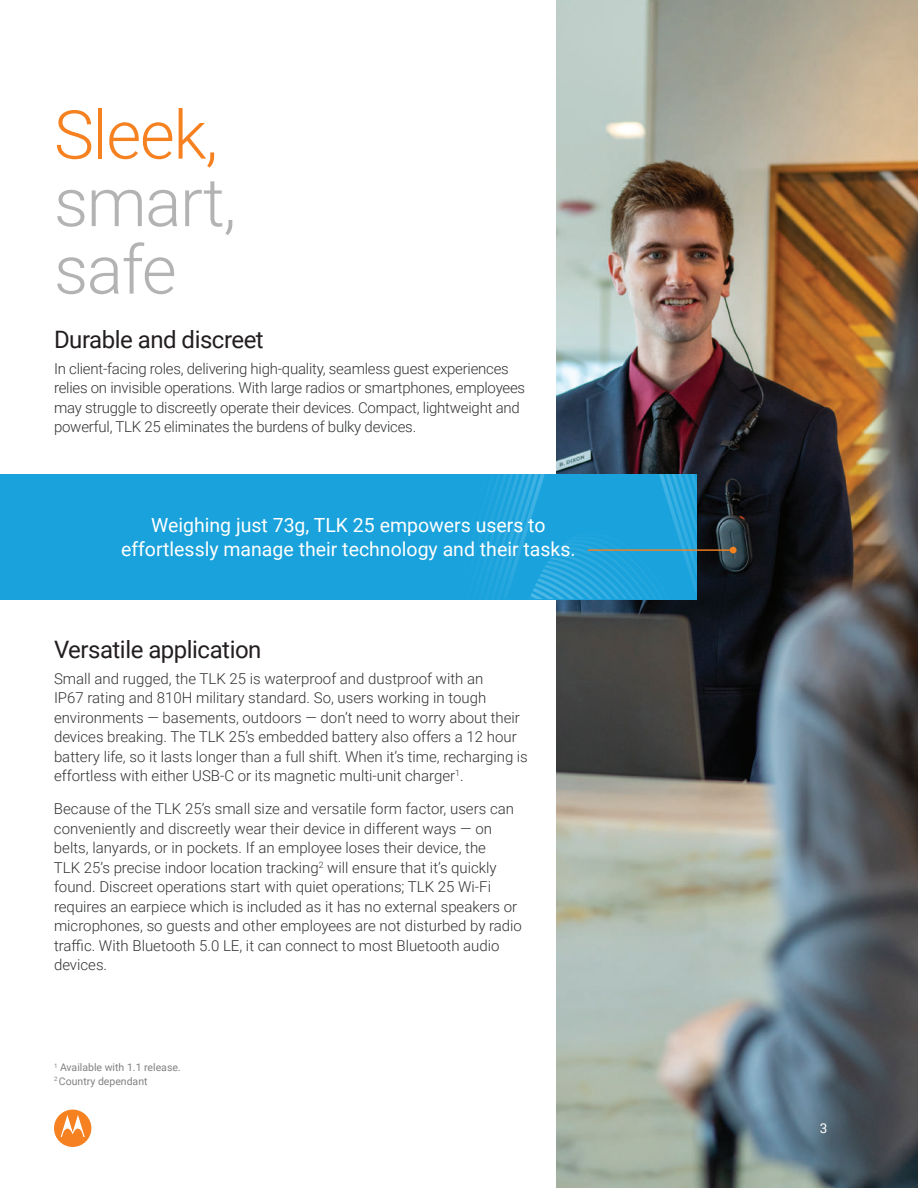
<style>
.page{position:relative;width:918px;height:1188px;background:#fff}
.page>*{position:absolute;margin:0;border:0;box-sizing:border-box;transform-origin:0 0}
.t1{font:300 67.5px/67.5px "Roboto";letter-spacing:-.02em;color:#b3b3b3}
.t2{font:300 67.5px "Roboto";letter-spacing:-.02em;color:#f58120}
.t3{font:24px "Roboto";letter-spacing:-.02em;color:#231f20}
.t4{font:19.5px/24px "Roboto";color:#fff;text-align:center}
.t5{font:300 15px/19.5px "Roboto";color:#323333}
.t6{font:13.5px "Roboto";color:#fff}
.t7{font:10.5px/13.5px "Roboto";color:#808180}
</style>
<div class="page">
<img style="left:556px;top:0;width:362px;height:1188px">
<div style="left:0;top:474px;width:697px;height:125px;background:#19a2dc"></div>
<svg style="left:487px;top:474px;width:210px;height:125px"></svg>
<hr style="left:588px;top:549px;width:145px;height:2px;background:#f58120">
<div style="left:730px;top:547px;width:7px;height:7px;background:#f58120;border-radius:50%"></div>
<div style="left:54px;top:1110px;width:37px;height:37px;background:#f58120;border-radius:50%"></div>
<svg style="left:61px;top:1115px;width:24px;height:22px"></svg>
<h1 class="t2" style="left:54px;top:87px;width:166px">Sleek,</h1>
<h1 class="t1" style="left:54px;top:166px;width:184px">smart, safe</h1>
<h2 class="t3" style="left:54px;top:322px;width:211px">Durable and discreet</h2>
<p class="t5" style="left:54px;top:358px;width:473px">In client-facing roles, delivering high-quality, seamless guest experiences relies on invisible operations. With large radios or smartphones, employees may struggle to discreetly operate their devices. Compact, lightweight and powerful, TLK 25 eliminates the burdens of bulky devices.</p>
<h3 class="t4" style="left:121px;top:512px;width:456px">Weighing just 73g, TLK 25 empowers users to effortlessly manage their technology and their tasks.</h3>
<h2 class="t3" style="left:54px;top:632px;width:209px">Versatile application</h2>
<p class="t5" style="left:54px;top:668px;width:475px">Small and rugged, the TLK 25 is waterproof and dustproof with an<br>IP67 rating and 810H military standard. So, users working in tough environments — basements, outdoors — don’t need to worry about their devices breaking. The TLK 25’s embedded battery also offers a 12 hour battery life, so it lasts longer than a full shift. When it’s time, recharging is effortless with either USB-C or its magnetic multi-unit charger<sup>1</sup>.</p>
<p class="t5" style="left:54px;top:799px;width:470px">Because of the TLK 25’s small size and versatile form factor, users can conveniently and discreetly wear their device in different ways — on belts, lanyards, or in pockets. If an employee loses their device, the<br>TLK 25’s precise indoor location tracking<sup>2</sup> will ensure that it’s quickly found. Discreet operations start with quiet operations; TLK 25 Wi-Fi requires an earpiece which is included as it has no external speakers or microphones, so guests and other employees are not disturbed by radio traffic. With Bluetooth 5.0 LE, it can connect to most Bluetooth audio devices.</p>
<p class="t7" style="left:54px;top:1060px;width:128px"><sup>1</sup> Available with 1.1 release.<br><sup>2</sup> Country dependant</p>
<p class="t6" style="left:820px;top:1119px;width:9px">3</p>
</div>
